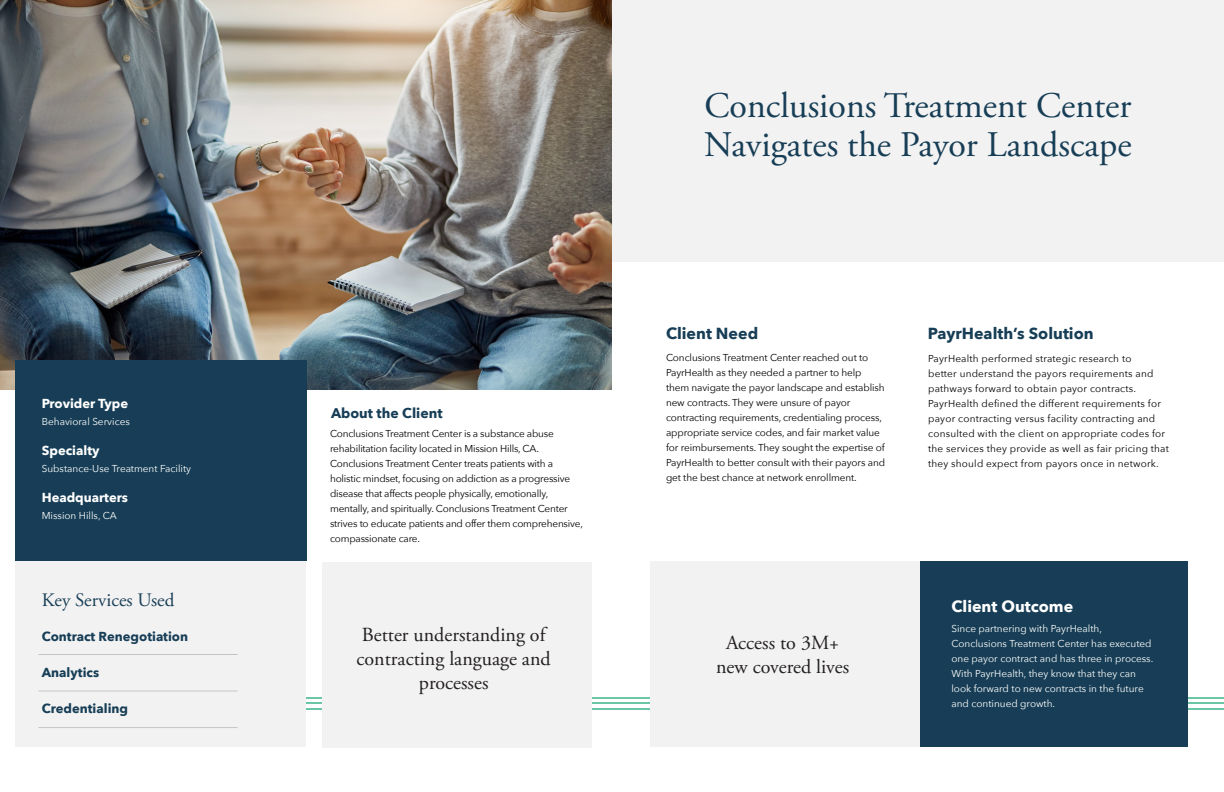
<style>
.page{position:relative;width:1224px;height:792px;background:#fff}
.page>*{position:absolute;margin:0;border:0;box-sizing:border-box;transform-origin:0 0}
.t1{font:36px/39px "Adobe Garamond Pro";color:#173e56}
.t2{font:20px/24px "Adobe Garamond Pro";color:#231f20;text-align:center}
.t3{font:19px "Adobe Garamond Pro";color:#173e56}
.t4{font:700 16px "Avenir Next";color:#173e56}
.t5{font:700 16px "Avenir Next";color:#fff}
.t6{font:700 14px "Avenir Next";color:#173e56}
.t7{font:700 13px "Avenir Next";color:#173e56}
.t8{font:700 13px "Avenir Next";color:#fff}
.t9{font:10px/15px "Avenir Next";letter-spacing:-.01em;color:#000}
.t10{font:10px/15px "Avenir Next";letter-spacing:.02em;color:#000}
.t11{font:10px/15px "Avenir Next";color:#fff}
</style>
<div class="page">
<hr style="left:188px;top:708px;width:1036px;height:2px;background:#6cc5a5">
<hr style="left:180px;top:702px;width:1044px;height:2px;background:#6cc5a5">
<hr style="left:172px;top:697px;width:1052px;height:2px;background:#6cc5a5">
<img style="left:0;top:0;width:612px;height:389px">
<div style="left:15px;top:561px;width:291px;height:186px;background:#f2f2f2"></div>
<div style="left:15px;top:360px;width:291px;height:201px;background:#173e56"></div>
<hr style="left:38px;top:654px;width:200px;height:1px;background:#333e48">
<hr style="left:38px;top:691px;width:200px;height:1px;background:#333e48">
<hr style="left:38px;top:727px;width:200px;height:1px;background:#333e48">
<div style="left:322px;top:562px;width:270px;height:186px;background:#f2f2f2"></div>
<div style="left:612px;top:0;width:612px;height:262px;background:#f2f2f2"></div>
<div style="left:918px;top:561px;width:270px;height:186px;background:#173e56"></div>
<div style="left:650px;top:561px;width:270px;height:186px;background:#f2f2f2"></div>
<p class="t8" style="left:42px;top:392px;width:88px">Provider Type</p>
<p class="t11" style="left:42px;top:414px;width:90px">Behavioral Services</p>
<p class="t8" style="left:42px;top:439px;width:59px">Specialty</p>
<p class="t11" style="left:42px;top:461px;width:151px">Substance-Use Treatment Facility</p>
<p class="t8" style="left:42px;top:487px;width:88px">Headquarters</p>
<p class="t11" style="left:42px;top:508px;width:77px">Mission Hills, CA</p>
<p class="t3" style="left:42px;top:589px;width:134px">Key Services Used</p>
<p class="t7" style="left:42px;top:625px;width:148px">Contract Renegotiation</p>
<p class="t7" style="left:42px;top:661px;width:59px">Analytics</p>
<p class="t7" style="left:42px;top:697px;width:88px">Credentialing</p>
<p class="t6" style="left:331px;top:401px;width:113px">About the Client</p>
<p class="t9" style="left:330px;top:426px;width:254px">Conclusions Treatment Center is a substance abuse rehabilitation facility located in Mission Hills, CA.<br>Conclusions Treatment Center treats patients with a holistic mindset, focusing on addiction as a progressive disease that affects people physically, emotionally, mentally, and spiritually. Conclusions Treatment Center strives to educate patients and offer them comprehensive, compassionate care.</p>
<p class="t2" style="left:357px;top:623px;width:196px">Better understanding of contracting language and processes</p>
<p class="t1" style="left:704px;top:87px;width:429px">Conclusions Treatment Center<br>Navigates the Payor Landscape</p>
<p class="t4" style="left:666px;top:320px;width:94px">Client Need</p>
<p class="t9" style="left:666px;top:350px;width:221px">Conclusions Treatment Center reached out to PayrHealth as they needed a partner to help them navigate the payor landscape and establish new contracts. They were unsure of payor contracting requirements, credentialing process, appropriate service codes, and fair market value for reimbursements. They sought the expertise of PayrHealth to better consult with their payors and get the best chance at network enrollment.</p>
<p class="t4" style="left:928px;top:320px;width:167px">PayrHealth’s Solution</p>
<p class="t10" style="left:928px;top:350px;width:242px">PayrHealth performed strategic research to<br>better understand the payors requirements and pathways forward to obtain payor contracts.<br>PayrHealth defined the different requirements for payor contracting versus facility contracting and consulted with the client on appropriate codes for the services they provide as well as fair pricing that they should expect from payors once in network.</p>
<p class="t2" style="left:726px;top:632px;width:115px">Access to 3M+</p>
<p class="t2" style="left:716px;top:656px;width:135px">new covered lives</p>
<p class="t5" style="left:951px;top:593px;width:123px">Client Outcome</p>
<p class="t11" style="left:951px;top:620px;width:203px">Since partnering with PayrHealth, Conclusions Treatment Center has executed one payor contract and has three in process.<br>With PayrHealth, they know that they can look forward to new contracts in the future and continued growth.</p>
</div>
